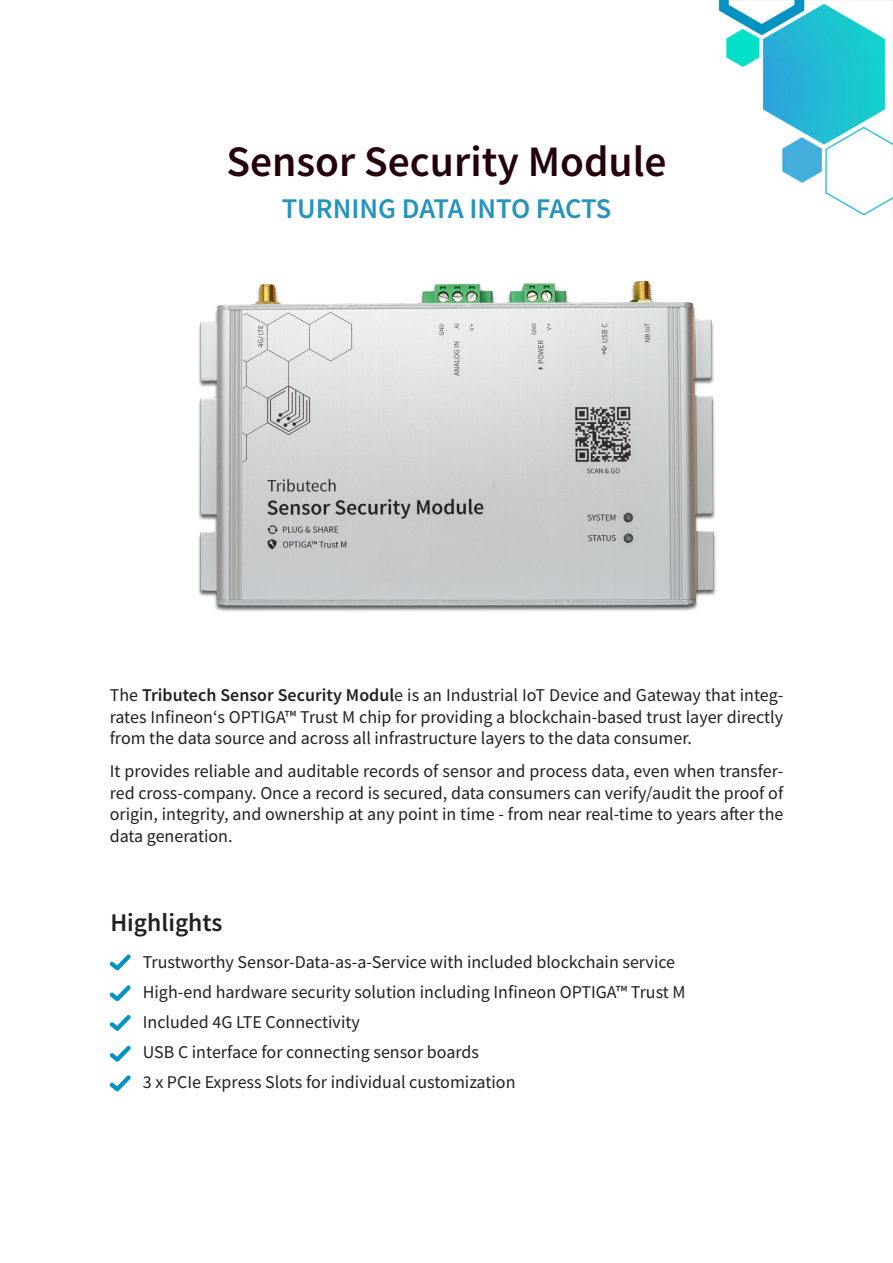
<style>
.page{position:relative;width:893px;height:1263px;background:#fff}
.page>*{position:absolute;margin:0;border:0;box-sizing:border-box;transform-origin:0 0}
.t1{font:600 43.5px "Source Sans Pro";color:#25010a}
.t2{font:600 28.5px "Source Sans Pro";letter-spacing:-.005em;color:#2493be}
.t3{font:600 25.5px "Source Sans Pro";color:#231f20}
.t4{font:18px/21.6px "Source Sans Pro";color:#231f20;text-align:justify}
.s1{font-weight:600}
</style>
<div class="page">
<img style="left:198px;top:280px;width:518px;height:332px">
<svg style="left:109px;top:954px;width:22px;height:17px"></svg>
<svg style="left:109px;top:1015px;width:22px;height:16px"></svg>
<svg style="left:109px;top:1075px;width:22px;height:16px"></svg>
<svg style="left:109px;top:985px;width:22px;height:16px"></svg>
<svg style="left:109px;top:1046px;width:22px;height:16px"></svg>
<img style="left:717px;top:0;width:176px;height:216px">
<p class="t1" style="left:226px;top:133px;width:442px">Sensor Security Module</p>
<p class="t2" style="left:282px;top:189px;width:331px">TURNING DATA INTO FACTS</p>
<p class="t4" style="left:110px;top:684px;width:675px">The <span class="s1">Tributech Sensor Security Modul</span>e is an Industrial IoT Device and Gateway that integ&shy;rates Infineon‘s OPTIGA™ Trust M chip for providing a blockchain-based trust layer directly from the data source and across all infrastructure layers to the data consumer.</p>
<p class="t4" style="left:110px;top:760px;width:675px">It provides reliable and auditable records of sensor and process data, even when transfer&shy;red cross-company. Once a record is secured, data consumers can verify/audit the proof of origin, integrity, and ownership at any point in time - from near real-time to years after the data generation.</p>
<p class="t3" style="left:110px;top:905px;width:114px">Highlights</p>
<p class="t4" style="left:143px;top:951px;width:534px">Trustworthy Sensor-Data-as-a-Service with included blockchain service</p>
<p class="t4" style="left:143px;top:981px;width:544px">High-end hardware security solution including Infineon OPTIGA™ Trust M</p>
<p class="t4" style="left:143px;top:1011px;width:219px">Included 4G LTE Connectivity</p>
<p class="t4" style="left:143px;top:1041px;width:338px">USB C interface for connecting sensor boards</p>
<p class="t4" style="left:143px;top:1071px;width:374px">3 x PCIe Express Slots for individual customization</p>
</div>
